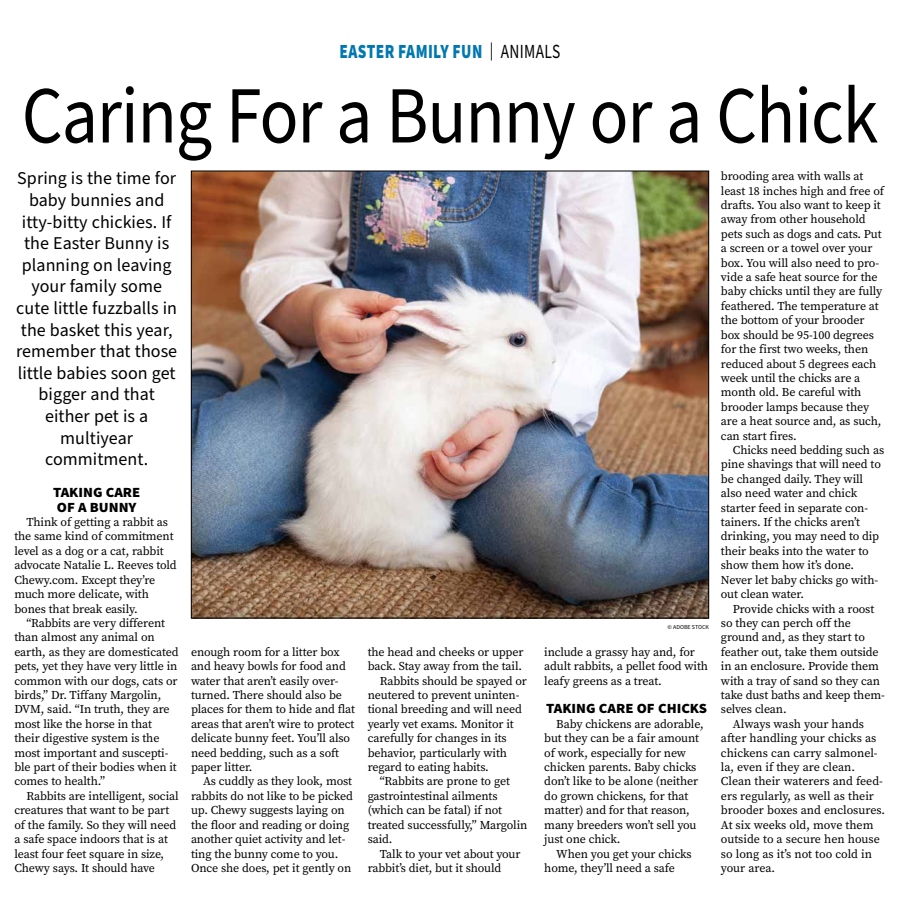
<style>
.page{position:relative;width:900px;height:908px;background:#fff}
.page>*{position:absolute;margin:0;border:0;box-sizing:border-box;transform-origin:0 0}
.t1{font:81px "Source Sans Pro";letter-spacing:-.015em;color:#000;scale:.89 1}
.t2{font:900 20px "Source Sans Pro";letter-spacing:.025em;color:#0077b1;scale:.77 1}
.t3{font:18px/21.6px "Source Sans Pro";letter-spacing:.005em;color:#000;text-align:center}
.t4{font:900 14px/14.4px "Source Sans Pro";color:#000;scale:1.05 1}
.t5{font:12px/14.4px "Source Serif Pro";letter-spacing:-.01em;color:#000}
.t6{font:6px "Source Sans Pro";color:#000}
.s1{font-weight:400;font-size:18px;color:#000}
.s2{font-weight:400;color:#000}
</style>
<div class="page">
<img style="left:193px;top:173px;width:514px;height:443px">
<h2 class="t2" style="left:340px;top:38px;width:288px">EASTER FAMILY FUN <span class="s1">|</span> <span class="s2">ANIMALS</span></h2>
<h1 class="t1" style="left:22px;top:61px;width:964px">Caring For a Bunny or a Chick</h1>
<p class="t3" style="left:16px;top:168px;width:163px">Spring is the time for baby bunnies and itty-bitty chickies. If the Easter Bunny is planning on leaving your family some cute little fuzzballs in the basket this year, remember that those little babies soon get bigger and that either pet is a multiyear commitment.</p>
<p class="t4" style="left:53px;top:485px;width:85px">TAKING CARE<br>OF A BUNNY</p>
<p class="t5" style="left:14px;top:514px;width:164px;text-indent:12px">Think of getting a rabbit as the same kind of commitment level as a dog or a cat, rabbit advocate Natalie L. Reeves told<br>Chewy.com. Except they’re much more delicate, with bones that break easily.</p>
<p class="t5" style="left:14px;top:615px;width:166px;text-indent:12px">“Rabbits are very different than almost any animal on earth, as they are domesticated pets, yet they have very little in common with our dogs, cats or birds,” Dr. Tiffany Margolin,<br>DVM, said. “In truth, they are most like the horse in that their digestive system is the most important and suscepti&shy;ble part of their bodies when it comes to health.”</p>
<p class="t5" style="left:14px;top:788px;width:166px;text-indent:12px">Rabbits are intelligent, social creatures that want to be part of the family. So they will need a safe space indoors that is at least four feet square in size,<br>Chewy says. It should have</p>
<p class="t5" style="left:191px;top:644px;width:166px">enough room for a litter box and heavy bowls for food and water that aren’t easily over&shy;turned. There should also be places for them to hide and flat areas that aren’t wire to protect delicate bunny feet. You’ll also need bedding, such as a soft paper litter.</p>
<p class="t5" style="left:191px;top:774px;width:163px;text-indent:12px">As cuddly as they look, most rabbits do not like to be picked up. Chewy suggests laying on the floor and reading or doing another quiet activity and let&shy;ting the bunny come to you.<br>Once she does, pet it gently on</p>
<p class="t5" style="left:368px;top:644px;width:157px">the head and cheeks or upper</p>
<p class="t5" style="left:368px;top:658px;width:156px">back. Stay away from the tail.</p>
<p class="t5" style="left:380px;top:673px;width:149px">Rabbits should be spayed or</p>
<p class="t5" style="left:368px;top:687px;width:153px">neutered to prevent uninten-</p>
<p class="t5" style="left:368px;top:702px;width:156px">tional breeding and will need</p>
<p class="t5" style="left:368px;top:716px;width:148px">yearly vet exams. Monitor it</p>
<p class="t5" style="left:368px;top:730px;width:141px">carefully for changes in its</p>
<p class="t5" style="left:368px;top:745px;width:141px">behavior, particularly with</p>
<p class="t5" style="left:368px;top:759px;width:123px">regard to eating habits.</p>
<p class="t5" style="left:380px;top:774px;width:132px">“Rabbits are prone to get</p>
<p class="t5" style="left:368px;top:788px;width:131px">gastrointestinal ailments</p>
<p class="t5" style="left:368px;top:802px;width:136px">(which can be fatal) if not</p>
<p class="t5" style="left:368px;top:817px;width:161px">treated successfully,” Margolin</p>
<p class="t5" style="left:368px;top:831px;width:26px">said.</p>
<p class="t5" style="left:380px;top:846px;width:142px">Talk to your vet about your</p>
<p class="t5" style="left:368px;top:860px;width:135px">rabbit’s diet, but it should</p>
<p class="t6" style="left:667px;top:622px;width:43px">© ADOBE STOCK</p>
<p class="t5" style="left:544px;top:644px;width:165px">include a grassy hay and, for adult rabbits, a pellet food with leafy greens as a treat.</p>
<p class="t4" style="left:546px;top:701px;width:155px">TAKING CARE OF CHICKS</p>
<p class="t5" style="left:544px;top:716px;width:161px;text-indent:12px">Baby chickens are adorable, but they can be a fair amount of work, especially for new chicken parents. Baby chicks don’t like to be alone (neither do grown chickens, for that matter) and for that reason, many breeders won’t sell you just one chick.</p>
<p class="t5" style="left:544px;top:846px;width:149px;text-indent:12px">When you get your chicks home, they’ll need a safe</p>
<p class="t5" style="left:721px;top:169px;width:165px">brooding area with walls at least 18 inches high and free of drafts. You also want to keep it away from other household pets such as dogs and cats. Put a screen or a towel over your box. You will also need to pro&shy;vide a safe heat source for the baby chicks until they are fully feathered. The temperature at the bottom of your brooder box should be 95-100 degrees for the first two weeks, then reduced about 5 degrees each week until the chicks are a month old. Be careful with brooder lamps because they are a heat source and, as such, can start fires.</p>
<p class="t5" style="left:721px;top:442px;width:165px;text-indent:12px">Chicks need bedding such as pine shavings that will need to be changed daily. They will also need water and chick starter feed in separate con&shy;tainers. If the chicks aren’t drinking, you may need to dip their beaks into the water to show them how it’s done.<br>Never let baby chicks go with&shy;out clean water.</p>
<p class="t5" style="left:733px;top:601px;width:143px">Provide chicks with a roost</p>
<p class="t5" style="left:721px;top:615px;width:132px">so they can perch off the</p>
<p class="t5" style="left:721px;top:630px;width:145px">ground and, as they start to</p>
<p class="t5" style="left:721px;top:644px;width:159px">feather out, take them outside</p>
<p class="t5" style="left:721px;top:658px;width:160px">in an enclosure. Provide them</p>
<p class="t5" style="left:721px;top:673px;width:161px">with a tray of sand so they can</p>
<p class="t5" style="left:721px;top:687px;width:165px">take dust baths and keep them-</p>
<p class="t5" style="left:721px;top:702px;width:67px">selves clean.</p>
<p class="t5" style="left:733px;top:716px;width:133px">Always wash your hands</p>
<p class="t5" style="left:721px;top:730px;width:157px">after handling your chicks as</p>
<p class="t5" style="left:721px;top:745px;width:158px">chickens can carry salmonel-</p>
<p class="t5" style="left:721px;top:759px;width:136px">la, even if they are clean.</p>
<p class="t5" style="left:721px;top:774px;width:163px">Clean their waterers and feed-</p>
<p class="t5" style="left:721px;top:788px;width:155px">ers regularly, as well as their</p>
<p class="t5" style="left:721px;top:802px;width:166px">brooder boxes and enclosures.</p>
<p class="t5" style="left:721px;top:817px;width:154px">At six weeks old, move them</p>
<p class="t5" style="left:721px;top:831px;width:160px">outside to a secure hen house</p>
<p class="t5" style="left:721px;top:846px;width:153px">so long as it’s not too cold in</p>
<p class="t5" style="left:721px;top:860px;width:56px">your area.</p>
</div>
